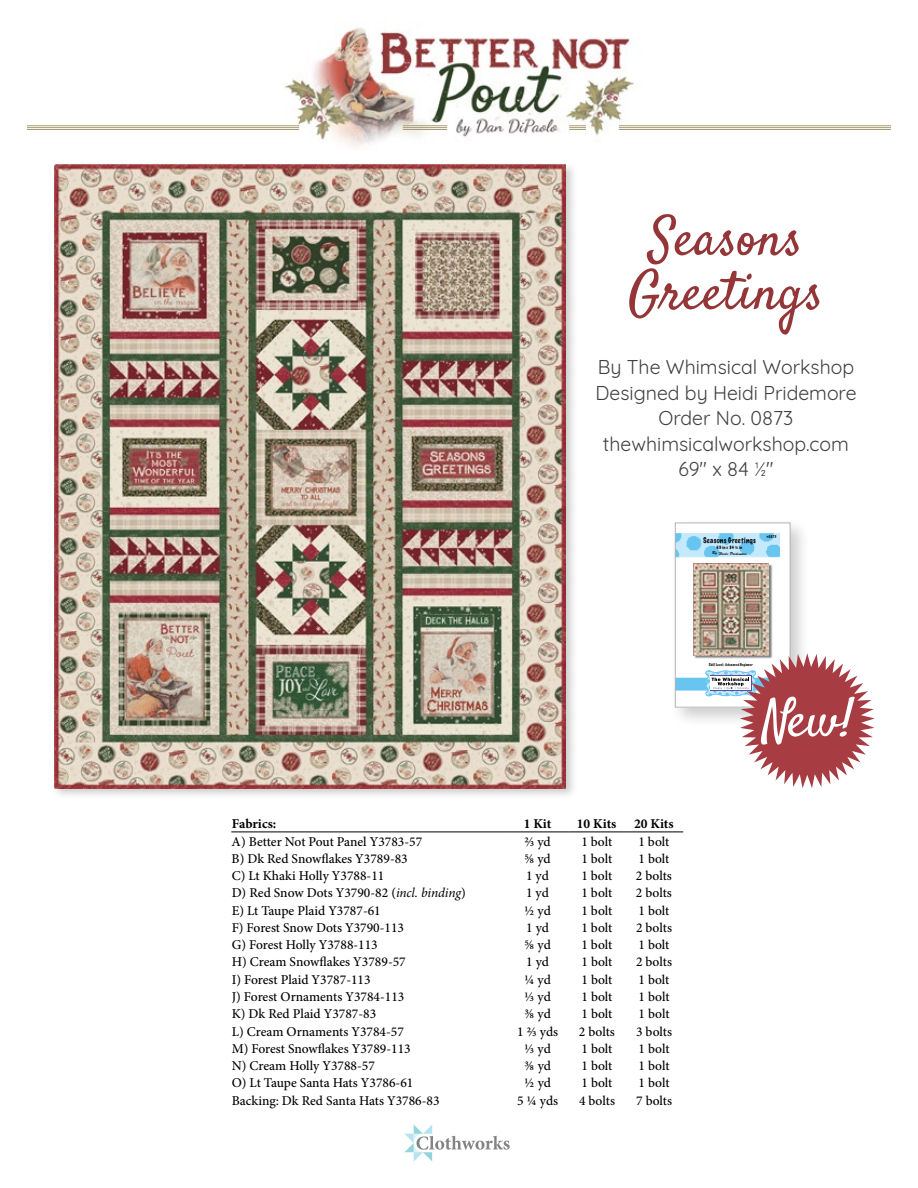
<style>
.page{position:relative;width:918px;height:1188px;background:#fff}
.page>*{position:absolute;margin:0;border:0;box-sizing:border-box;transform-origin:0 0}
.t1{font:54px/54px "Satisfy";color:#943537;text-align:center}
.t2{font:52.5px "Satisfy";color:#fff}
.t3{font:19.5px/25.5px "Quicksand";color:#404040;text-align:center}
.t4{font:500 13.5px "Minion Pro";color:#000}
.t5{font:700 13.5px "Minion Pro";letter-spacing:-.005em;color:#000}
.t6{font:100 7.2px "Marker Felt";letter-spacing:.045em;color:#000}
.t7{font:4.2px "Brush Script Std";color:#000}
.t8{font:100 4.2px "Marker Felt";letter-spacing:.025em;color:#000}
.t9{font:100 3.6px "Marker Felt";letter-spacing:.04em;color:#000}
.s1{font-weight:300}
.s2{font-weight:400;font-style:italic}
</style>
<div class="page">
<svg style="left:404px;top:1124px;width:106px;height:37px"></svg>
<hr style="left:231px;top:832px;width:275px;height:1px;background:#000">
<hr style="left:506px;top:832px;width:63px;height:1px;background:#000">
<hr style="left:569px;top:832px;width:56px;height:1px;background:#000">
<hr style="left:625px;top:832px;width:58px;height:1px;background:#000">
<div style="left:51px;top:161px;width:527px;height:639px;background:#000;opacity:.2"></div>
<img style="left:54px;top:164px;width:512px;height:624px">
<div style="left:670px;top:518px;width:140px;height:209px;background:#000;opacity:.2"></div>
<img style="left:677px;top:525px;width:111px;height:180px">
<div style="left:694px;top:564px;width:78px;height:95px;background:#000;opacity:.5"></div>
<img style="left:693px;top:563px;width:76px;height:92px">
<div style="left:675px;top:523px;width:115px;height:184px;border:1px solid #b1b4b6"></div>
<svg style="left:706px;top:653px;width:169px;height:135px"></svg>
<img style="left:231px;top:28px;width:456px;height:119px">
<hr style="left:619px;top:125px;width:272px;height:1px;background:#a69d74">
<hr style="left:619px;top:127px;width:272px;height:1px;background:#a69d74">
<hr style="left:619px;top:129px;width:272px;height:1px;background:#a69d74">
<hr style="left:27px;top:125px;width:272px;height:1px;background:#a69d74">
<hr style="left:27px;top:127px;width:272px;height:1px;background:#a69d74">
<hr style="left:27px;top:129px;width:272px;height:1px;background:#a69d74">
<hr style="left:403px;top:125px;width:44px;height:1px;background:#a69d74">
<hr style="left:403px;top:127px;width:44px;height:1px;background:#a69d74">
<hr style="left:403px;top:129px;width:44px;height:1px;background:#a69d74">
<svg style="left:569px;top:125px;width:17px;height:5px"></svg>
<h1 class="t1" style="left:628px;top:215px;width:197px">Seasons<br>Greetings</h1>
<h3 class="t3" style="left:595px;top:352px;width:263px">By The Whimsical Workshop<br>Designed by Heidi Pridemore<br>Order No. 0873 thewhimsicalworkshop.com<br>69" x 84 <span class="s1">½</span>"</h3>
<p class="t6" style="left:703px;top:535px;width:54px">Seasons Greetings</p>
<p class="t8" style="left:717px;top:544px;width:27px">69 in x 84 ½ in</p>
<p class="t7" style="left:712px;top:551px;width:36px">By Heidi Pridemore</p>
<p class="t9" style="left:766px;top:534px;width:12px">#0873</p>
<p class="t9" style="left:709px;top:662px;width:45px">Skill Level: Advanced Beginner</p>
<p class="t5" style="left:232px;top:814px;width:46px">Fabrics:</p>
<p class="t5" style="left:524px;top:814px;width:29px">1 Kit</p>
<p class="t5" style="left:577px;top:814px;width:41px">10 Kits</p>
<p class="t5" style="left:634px;top:814px;width:41px">20 Kits</p>
<p class="t4" style="left:232px;top:832px;width:192px">A) Better Not Pout Panel Y3783-57</p>
<p class="t4" style="left:524px;top:832px;width:28px">⅔ yd</p>
<p class="t4" style="left:581px;top:832px;width:32px">1 bolt</p>
<p class="t4" style="left:638px;top:832px;width:32px">1 bolt</p>
<p class="t4" style="left:232px;top:849px;width:178px">B) Dk Red Snowflakes Y3789-83</p>
<p class="t4" style="left:524px;top:849px;width:28px">⅝ yd</p>
<p class="t4" style="left:581px;top:849px;width:32px">1 bolt</p>
<p class="t4" style="left:638px;top:849px;width:32px">1 bolt</p>
<p class="t4" style="left:232px;top:867px;width:154px">C) Lt Khaki Holly Y3788-11</p>
<p class="t4" style="left:526px;top:867px;width:24px">1 yd</p>
<p class="t4" style="left:581px;top:867px;width:32px">1 bolt</p>
<p class="t4" style="left:636px;top:867px;width:37px">2 bolts</p>
<p class="t4" style="left:232px;top:884px;width:236px">D) Red Snow Dots Y3790-82 (<span class="s2">incl. binding</span>)</p>
<p class="t4" style="left:526px;top:884px;width:24px">1 yd</p>
<p class="t4" style="left:581px;top:884px;width:32px">1 bolt</p>
<p class="t4" style="left:636px;top:884px;width:37px">2 bolts</p>
<p class="t4" style="left:232px;top:901px;width:151px">E) Lt Taupe Plaid Y3787-61</p>
<p class="t4" style="left:524px;top:901px;width:28px">½ yd</p>
<p class="t4" style="left:581px;top:901px;width:32px">1 bolt</p>
<p class="t4" style="left:638px;top:901px;width:32px">1 bolt</p>
<p class="t4" style="left:232px;top:918px;width:174px">F) Forest Snow Dots Y3790-113</p>
<p class="t4" style="left:526px;top:918px;width:24px">1 yd</p>
<p class="t4" style="left:581px;top:918px;width:32px">1 bolt</p>
<p class="t4" style="left:636px;top:918px;width:37px">2 bolts</p>
<p class="t4" style="left:232px;top:936px;width:148px">G) Forest Holly Y3788-113</p>
<p class="t4" style="left:524px;top:936px;width:28px">⅝ yd</p>
<p class="t4" style="left:581px;top:936px;width:32px">1 bolt</p>
<p class="t4" style="left:639px;top:936px;width:32px">1 bolt</p>
<p class="t4" style="left:232px;top:953px;width:176px">H) Cream Snowflakes Y3789-57</p>
<p class="t4" style="left:526px;top:953px;width:24px">1 yd</p>
<p class="t4" style="left:581px;top:953px;width:32px">1 bolt</p>
<p class="t4" style="left:636px;top:953px;width:37px">2 bolts</p>
<p class="t4" style="left:232px;top:970px;width:140px">I) Forest Plaid Y3787-113</p>
<p class="t4" style="left:524px;top:970px;width:28px">¼ yd</p>
<p class="t4" style="left:581px;top:970px;width:32px">1 bolt</p>
<p class="t4" style="left:639px;top:970px;width:32px">1 bolt</p>
<p class="t4" style="left:232px;top:988px;width:174px">J) Forest Ornaments Y3784-113</p>
<p class="t4" style="left:524px;top:988px;width:28px">⅓ yd</p>
<p class="t4" style="left:581px;top:988px;width:32px">1 bolt</p>
<p class="t4" style="left:639px;top:988px;width:32px">1 bolt</p>
<p class="t4" style="left:232px;top:1005px;width:146px">K) Dk Red Plaid Y3787-83</p>
<p class="t4" style="left:524px;top:1005px;width:28px">⅜ yd</p>
<p class="t4" style="left:581px;top:1005px;width:32px">1 bolt</p>
<p class="t4" style="left:639px;top:1005px;width:32px">1 bolt</p>
<p class="t4" style="left:232px;top:1022px;width:174px">L) Cream Ornaments Y3784-57</p>
<p class="t4" style="left:517px;top:1022px;width:43px">1 ⅔ yds</p>
<p class="t4" style="left:579px;top:1022px;width:37px">2 bolts</p>
<p class="t4" style="left:636px;top:1022px;width:37px">3 bolts</p>
<p class="t4" style="left:232px;top:1039px;width:180px">M) Forest Snowflakes Y3789-113</p>
<p class="t4" style="left:524px;top:1039px;width:28px">⅓ yd</p>
<p class="t4" style="left:581px;top:1039px;width:32px">1 bolt</p>
<p class="t4" style="left:639px;top:1039px;width:32px">1 bolt</p>
<p class="t4" style="left:232px;top:1057px;width:145px">N) Cream Holly Y3788-57</p>
<p class="t4" style="left:524px;top:1057px;width:28px">⅜ yd</p>
<p class="t4" style="left:581px;top:1057px;width:32px">1 bolt</p>
<p class="t4" style="left:639px;top:1057px;width:32px">1 bolt</p>
<p class="t4" style="left:232px;top:1074px;width:183px">O) Lt Taupe Santa Hats Y3786-61</p>
<p class="t4" style="left:524px;top:1074px;width:28px">½ yd</p>
<p class="t4" style="left:582px;top:1074px;width:32px">1 bolt</p>
<p class="t4" style="left:639px;top:1074px;width:32px">1 bolt</p>
<p class="t4" style="left:232px;top:1091px;width:209px">Backing: Dk Red Santa Hats Y3786-83</p>
<p class="t4" style="left:517px;top:1091px;width:43px">5 ¼ yds</p>
<p class="t4" style="left:579px;top:1091px;width:37px">4 bolts</p>
<p class="t4" style="left:636px;top:1091px;width:37px">7 bolts</p>
<h2 class="t2" style="left:763px;top:686px;width:92px">New!</h2>
</div>
